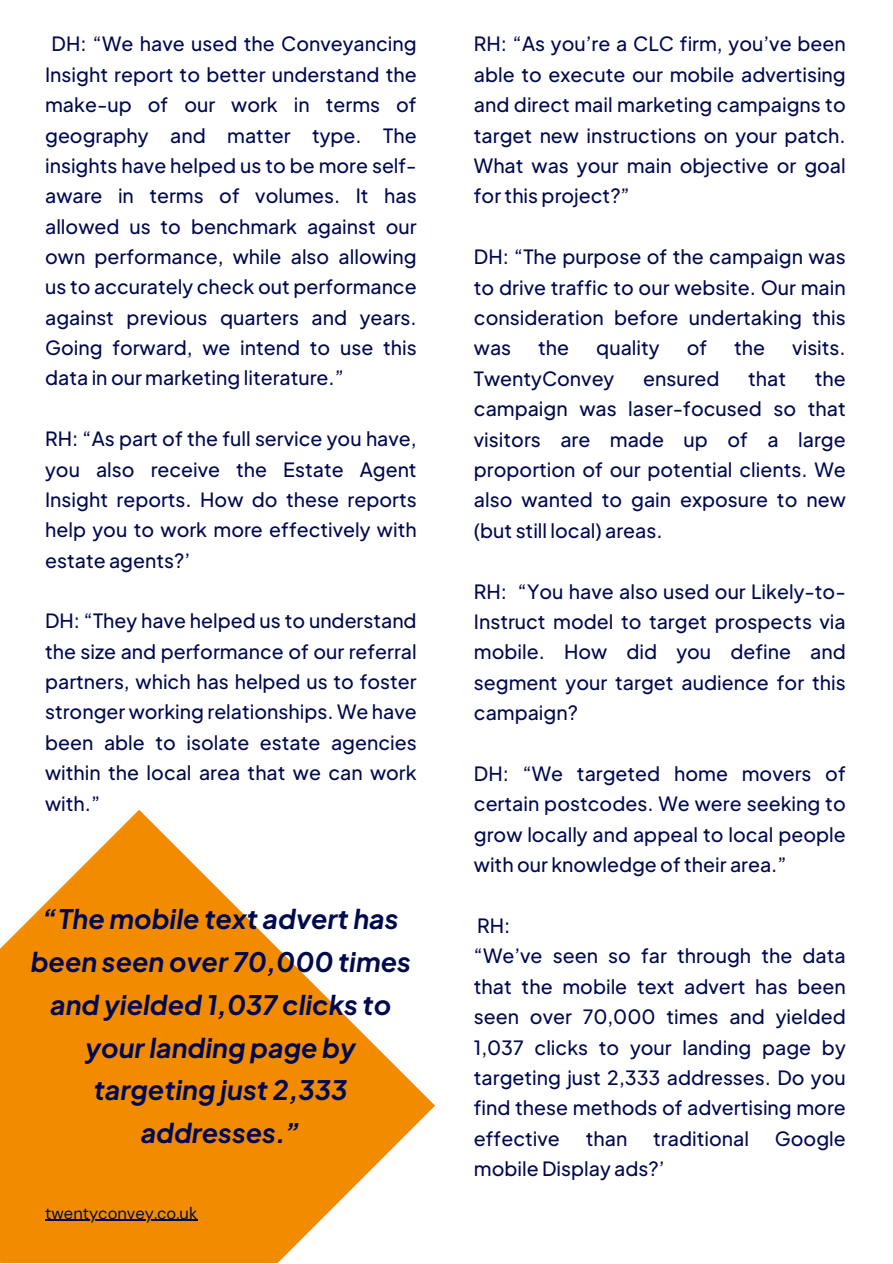
<style>
.page{position:relative;width:893px;height:1264px;background:#fff}
.page>*{position:absolute;margin:0;border:0;box-sizing:border-box;transform-origin:0 0}
.t1{font:italic 700 26.7px/42.8px "Plus Jakarta Sans";color:#000a4f;text-align:center}
.t2{font:500 19.5px/30.5px "Plus Jakarta Sans";color:#000a4f;text-align:justify}
.t3{font:16.5px "DM Sans";color:#000a4f}
</style>
<div class="page">
<svg style="left:0;top:810px;width:435px;height:452px;fill:#f38b00"></svg>
<hr style="left:45px;top:1219px;width:152px;height:1px;background:#000a4f">
<p class="t2" style="left:45px;top:28px;width:373px;text-indent:6px">DH: “We have used the Conveyancing Insight report to better understand the make-up of our work in terms of geography and matter type. The insights have helped us to be more self&shy;aware in terms of volumes. It has allowed us to benchmark against our own performance, while also allowing us to accurately check out performance against previous quarters and years.<br>Going forward, we intend to use this data in our marketing literature.”</p>
<p class="t2" style="left:45px;top:423px;width:373px">RH: “As part of the full service you have, you also receive the Estate Agent Insight reports. How do these reports help you to work more effectively with estate agents?’</p>
<p class="t2" style="left:45px;top:605px;width:373px">DH: “They have helped us to understand the size and performance of our referral partners, which has helped us to foster stronger working relationships. We have been able to isolate estate agencies within the local area that we can work with.”</p>
<p class="t1" style="left:31px;top:897px;width:381px">“The mobile text advert has been seen over 70,000 times and yielded 1,037 clicks to your landing page by targeting just 2,333 addresses.”</p>
<p class="t3" style="left:45px;top:1202px;width:154px">twentyconvey.co.uk</p>
<p class="t2" style="left:474px;top:28px;width:373px">RH: “As you’re a CLC firm, you’ve been able to execute our mobile advertising and direct mail marketing campaigns to target new instructions on your patch.<br>What was your main objective or goal for this project?”</p>
<p class="t2" style="left:474px;top:241px;width:373px">DH: “The purpose of the campaign was to drive traffic to our website. Our main consideration before undertaking this was</p>
<p class="t2" style="left:538px;top:332px;width:33px">the</p>
<p class="t2" style="left:596px;top:332px;width:65px">quality</p>
<p class="t2" style="left:686px;top:332px;width:22px">of</p>
<p class="t2" style="left:734px;top:332px;width:33px">the</p>
<p class="t2" style="left:792px;top:332px;width:55px">visits.</p>
<p class="t2" style="left:474px;top:362px;width:142px">TwentyConvey</p>
<p class="t2" style="left:643px;top:362px;width:78px">ensured</p>
<p class="t2" style="left:748px;top:362px;width:39px">that</p>
<p class="t2" style="left:474px;top:362px;width:373px;text-indent:341px">the campaign was laser-focused so that visitors are made up of a large proportion of our potential clients. We also wanted to gain exposure to new (but still local) areas.</p>
<p class="t2" style="left:474px;top:575px;width:373px">RH: “You have also used our Likely-to-Instruct model to target prospects via mobile. How did you define and segment your target audience for this campaign?</p>
<p class="t2" style="left:474px;top:757px;width:373px">DH: “We targeted home movers of certain postcodes. We were seeking to grow locally and appeal to local people with our knowledge of their area.”</p>
<p class="t2" style="left:477px;top:909px;width:35px">RH:</p>
<p class="t2" style="left:474px;top:940px;width:373px">“We’ve seen so far through the data that the mobile text advert has been seen over 70,000 times and yielded 1,037 clicks to your landing page by targeting just 2,333 addresses. Do you find these methods of advertising more effective</p>
<p class="t2" style="left:585px;top:1122px;width:43px">than</p>
<p class="t2" style="left:653px;top:1122px;width:97px">traditional</p>
<p class="t2" style="left:774px;top:1122px;width:72px">Google</p>
<p class="t2" style="left:474px;top:1152px;width:192px">mobile Display ads?’</p>
</div>
